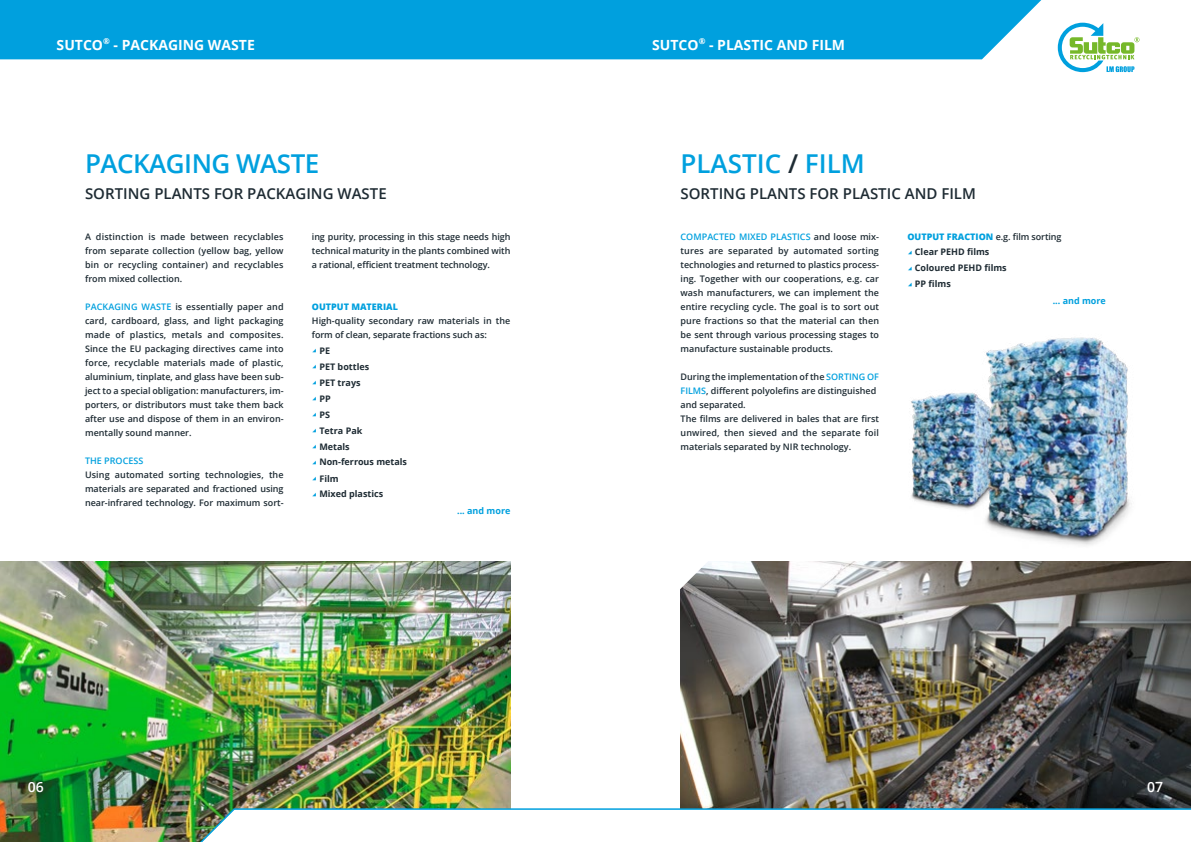
<style>
.page{position:relative;width:1191px;height:842px;background:#fff}
.page>*{position:absolute;margin:0;border:0;box-sizing:border-box;transform-origin:0 0}
.t1{font:600 26px "Open Sans";letter-spacing:-.02em;color:#00a0de}
.t2{font:600 26px "Open Sans";color:#00a0de}
.t3{font:600 15px "Open Sans";color:#1e2b33}
.t4{font:700 14px "Open Sans";color:#fff}
.t5{font:600 14px "Open Sans";color:#fff}
.t6{font:600 9px/14px "Open Sans";color:#1e2b33;text-align:justify}
.t7{font:700 9px/16px "Open Sans";color:#1e2b33}
.t8{font:700 9px "Open Sans";color:#00a0de}
.t9{font:800 9px "Open Sans";color:#00a0de}
.t10{font:600 9px "Open Sans";color:#00a0de}
.s1{color:#00a0de}
.s2{font-family:"Sutco Aufzaehlung";font-weight:400;color:#00a0de}
.s3{color:#1e2b33}
.s4{font-weight:800;color:#00a0de}
.s5{font-weight:700}
</style>
<div class="page">
<img style="left:0;top:561px;width:510px;height:281px">
<img style="left:680px;top:562px;width:511px;height:245px">
<div style="left:0;top:0;width:1041px;height:59px;background:#00a0de"></div>
<svg style="left:1057px;top:23px;width:82px;height:49px"></svg>
<svg style="left:169px;top:807px;width:1022px;height:35px"></svg>
<img style="left:909px;top:337px;width:282px;height:227px">
<svg style="left:680px;top:561px;width:32px;height:49px"></svg>
<h3 class="t4" style="left:57px;top:35px;width:200px">SUTCO<sup>®</sup> - PACKAGING WASTE</h3>
<h3 class="t4" style="left:652px;top:35px;width:194px">SUTCO<sup>®</sup> - PLASTIC AND FILM</h3>
<h1 class="t1" style="left:85px;top:146px;width:236px">PACKAGING WASTE</h1>
<h2 class="t3" style="left:85px;top:183px;width:303px">SORTING PLANTS FOR PACKAGING WASTE</h2>
<p class="t6" style="left:85px;top:229px;width:200px">A distinction is made between recyclables from separate collection (yellow bag, yellow bin or recycling container) and recyclables from mixed collection.</p>
<p class="t6" style="left:85px;top:299px;width:200px"><span class="s1">PACKAGING WASTE</span> is essentially paper and card, cardboard, glass, and light packaging made of plastics, metals and composites.<br>Since the EU packaging directives came into force, recyclable materials made of plastic, aluminium, tinplate, and glass have been sub&shy;ject to a special obligation: manufacturers, im&shy;porters, or distributors must take them back after use and dispose of them in an environ&shy;mentally sound manner.</p>
<p class="t10" style="left:85px;top:454px;width:60px">THE PROCESS</p>
<p class="t6" style="left:85px;top:467px;width:200px">Using automated sorting technologies, the materials are separated and fractioned using near-infrared technology. For maximum sort-</p>
<p class="t6" style="left:312px;top:229px;width:200px">ing purity, processing in this stage needs high technical maturity in the plants combined with a rational, efficient treatment technology.</p>
<p class="t9" style="left:312px;top:300px;width:87px">OUTPUT MATERIAL</p>
<p class="t6" style="left:312px;top:314px;width:200px">High-quality secondary raw materials in the form of clean, separate fractions such as:</p>
<p class="t7" style="left:312px;top:342px;width:59px"><span class="s2">a</span> PE<br><span class="s2">a</span> PET bottles <span class="s2">a</span> PET trays<br><span class="s2">a</span> PP<br><span class="s2">a</span> PS<br><span class="s2">a</span> Tetra Pak <span class="s2">a</span> Metals</p>
<p class="t7" style="left:312px;top:453px;width:97px;line-height:17px"><span class="s2">a</span> Non-ferrous metals <span class="s2">a</span> Film</p>
<p class="t7" style="left:312px;top:485px;width:73px"><span class="s2">a</span> Mixed plastics</p>
<p class="t8" style="left:457px;top:504px;width:55px">... and more</p>
<h1 class="t2" style="left:680px;top:146px;width:186px">PLASTIC <span class="s3">/</span> FILM</h1>
<h2 class="t3" style="left:680px;top:183px;width:297px">SORTING PLANTS FOR PLASTIC AND FILM</h2>
<p class="t6" style="left:680px;top:229px;width:200px"><span class="s1">COMPACTED MIXED PLASTICS</span> and loose mix&shy;tures are separated by automated sorting technologies and returned to plastics process&shy;ing. Together with our cooperations, e.g. car wash manufacturers, we can implement the entire recycling cycle. The goal is to sort out pure fractions so that the material can then be sent through various processing stages to manufacture sustainable products.</p>
<p class="t6" style="left:680px;top:369px;width:200px;text-align:left">During the implementation of the <span class="s1">SORTING OF FILMS</span>, different polyolefins are distinguished and separated.<br>The films are delivered in bales that are first unwired, then sieved and the separate foil materials separated by NIR technology.</p>
<p class="t6" style="left:907px;top:229px;width:156px;line-height:15px"><span class="s4">OUTPUT FRACTION</span> e.g. film sorting <span class="s2">a</span> <span class="s5">Clear PEHD films</span></p>
<p class="t7" style="left:907px;top:259px;width:101px"><span class="s2">a</span> Coloured PEHD films <span class="s2">a</span> PP films</p>
<p class="t8" style="left:1052px;top:294px;width:55px">... and more</p>
<h3 class="t5" style="left:28px;top:777px;width:17px">06</h3>
<h3 class="t5" style="left:1147px;top:777px;width:17px">07</h3>
</div>
